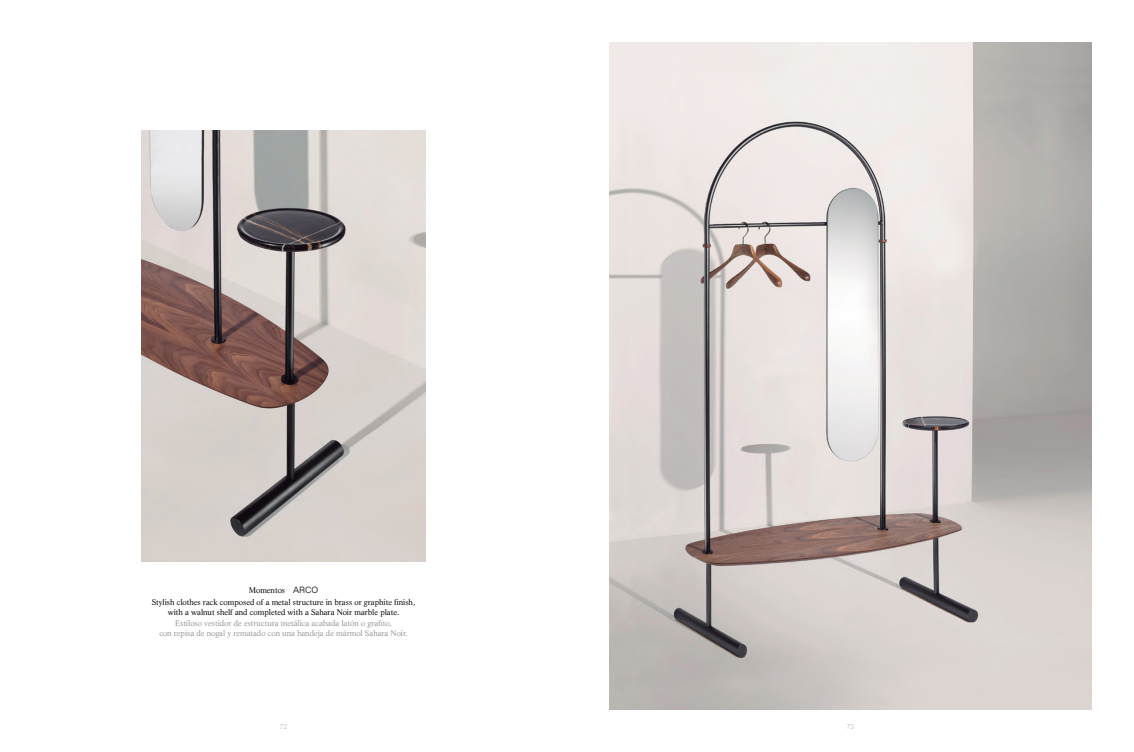
<style>
.page{position:relative;width:1134px;height:752px;background:#fff}
.page>*{position:absolute;margin:0;border:0;box-sizing:border-box;transform-origin:0 0}
.t1{font:8px/11.9px "Life LT Std";letter-spacing:-.005em;color:#000;text-align:center}
.t2{font:8px/10.5px "Life LT Std";letter-spacing:-.005em;color:#939598;text-align:center}
.t3{font:300 7px "Favorit";color:#bcbec0}
.s1{font-family:"Favorit";font-weight:300;font-size:9px}
</style>
<div class="page">
<img style="left:609px;top:43px;width:482px;height:666px">
<img style="left:142px;top:131px;width:283px;height:430px">
<p class="t1" style="left:152px;top:583px;width:265px">Momentos <span class="s1">ARCO<br></span>Stylish clothes rack composed of a metal structure in brass or graphite finish,</p>
<p class="t1" style="left:168px;top:606px;width:233px">with a walnut shelf and completed with a Sahara Noir marble plate.</p>
<p class="t2" style="left:159px;top:617px;width:250px">Estiloso vestidor de estructura metálica acabada latón o grafito,<br>con repisa de nogal y rematado con una bandeja de mármol Sahara Noir.</p>
<p class="t3" style="left:280px;top:721px;width:9px">72</p>
<p class="t3" style="left:847px;top:721px;width:9px">73</p>
</div>
